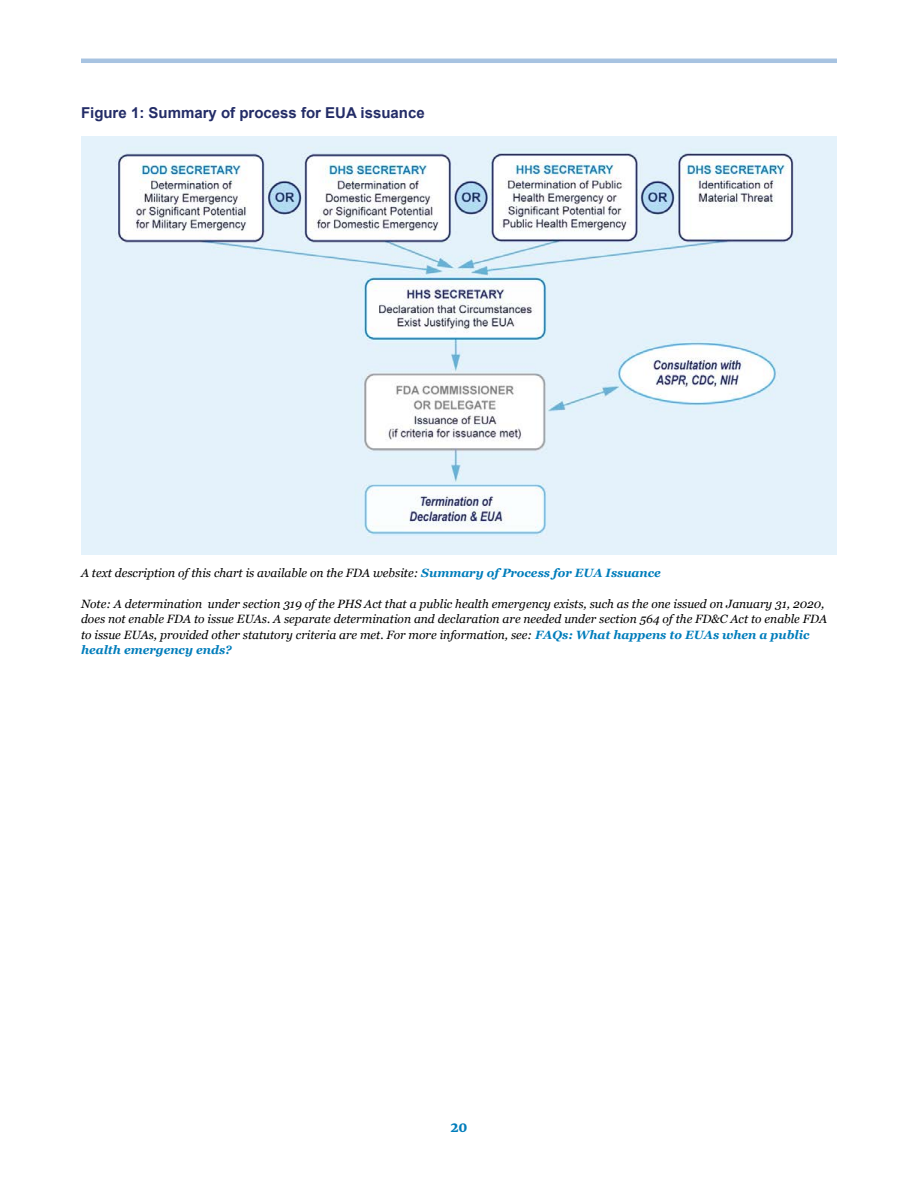
<style>
.page{position:relative;width:918px;height:1188px;background:#fff}
.page>*{position:absolute;margin:0;border:0;box-sizing:border-box;transform-origin:0 0}
.table_header{font:700 15px "Arial";color:#232c67}
.t1{font:900 13.5px "Merriweather";color:#007dbb}
.photo_caption{font:italic 12px/15.3px "Georgia";color:#000}
.s1{font-weight:700;color:#007dbb}
</style>
<div class="page">
<hr style="left:81px;top:59px;width:756px;height:4px;background:#a7c3e1">
<img style="left:81px;top:137px;width:756px;height:417px">
<p class="table_header" style="left:81px;top:102px;width:345px">Figure 1: Summary of process for EUA issuance</p>
<p class="photo_caption" style="left:81px;top:566px;width:581px">A text description of this chart is available on the FDA website: <span class="s1">Summary of Process for EUA Issuance</span></p>
<p class="photo_caption" style="left:81px;top:596px;width:748px">Note: A determination under section 319 of the PHS Act that a public health emergency exists, such as the one issued on January 31, 2020, does not enable FDA to issue EUAs. A separate determination and declaration are needed under section 564 of the FD&amp;C Act to enable FDA to issue EUAs, provided other statutory criteria are met. For more information, see: <span class="s1">FAQs: What happens to EUAs when a public health emergency ends?</span></p>
<p class="t1" style="left:450px;top:1118px;width:19px">20</p>
</div>
